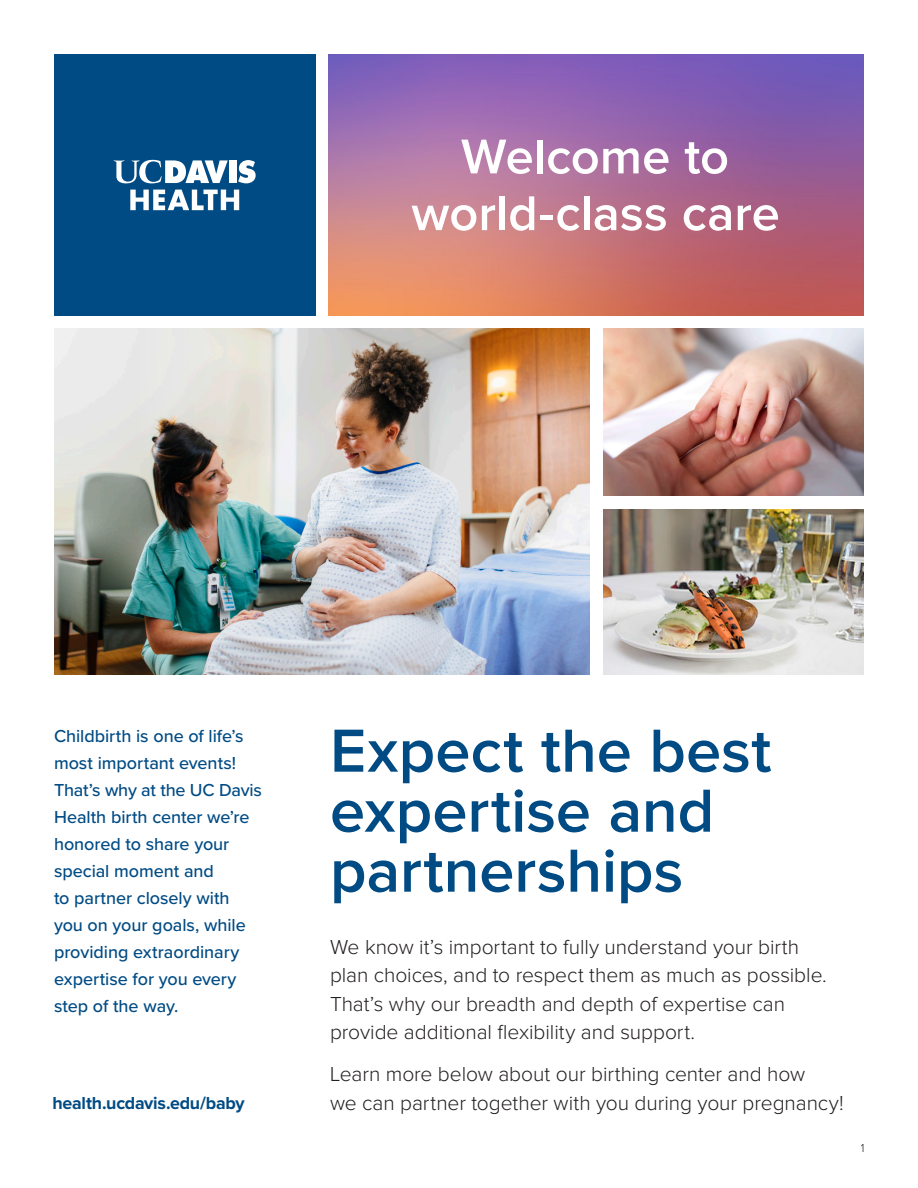
<style>
.page{position:relative;width:918px;height:1188px;background:#fff}
.page>*{position:absolute;margin:0;border:0;box-sizing:border-box;transform-origin:0 0}
.Sub_16{font:600 63px/60px "Proxima Nova";color:#004b84}
.Sidebar_subhead{font:600 50.7px/56.7px "Proxima Nova";color:#fff;text-align:center}
.body_text{font:300 21px/28.5px "Proxima Nova";letter-spacing:-.005em;color:#231f20}
.body_list{font:500 18px/27px "Proxima Nova";letter-spacing:-.005em;color:#004b84}
.body_text-2{font:700 18px "Proxima Nova";letter-spacing:-.01em;color:#004b84}
.t1{font:300 12px "Proxima Nova";color:#231f20}
</style>
<div class="page">
<div style="left:54px;top:54px;width:261px;height:261px;background:#004b84"></div>
<img style="left:328px;top:54px;width:536px;height:261px">
<svg style="left:130px;top:190px;width:109px;height:20px"></svg>
<svg style="left:238px;top:160px;width:18px;height:23px"></svg>
<div style="left:229px;top:160px;width:7px;height:23px;background:#fff"></div>
<svg style="left:114px;top:160px;width:114px;height:24px"></svg>
<img style="left:603px;top:328px;width:261px;height:167px">
<img style="left:54px;top:328px;width:536px;height:347px">
<img style="left:603px;top:510px;width:261px;height:165px">
<img style="left:55px;top:328px;width:219px;height:347px">
<p class="Sidebar_subhead" style="left:411px;top:129px;width:370px">Welcome to world-class care</p>
<p class="body_list" style="left:54px;top:722px;width:209px">Childbirth is one of life’s most important events!<br>That’s why at the UC Davis<br>Health birth center we’re honored to share your special moment and<br>to partner closely with you on your goals, while providing extraordinary expertise for you every step of the way.</p>
<p class="body_text-2" style="left:52px;top:1093px;width:194px">health.ucdavis.edu/baby</p>
<p class="Sub_16" style="left:330px;top:722px;width:443px">Expect the best expertise and partnerships</p>
<p class="body_text" style="left:330px;top:934px;width:498px">We know it’s important to fully understand your birth plan choices, and to respect them as much as possible.<br>That’s why our breadth and depth of expertise can provide additional flexibility and support.</p>
<p class="body_text" style="left:330px;top:1061px;width:515px">Learn more below about our birthing center and how<br>we can partner together with you during your pregnancy!</p>
<p class="t1" style="left:861px;top:1142px;width:5px">1</p>
</div>
